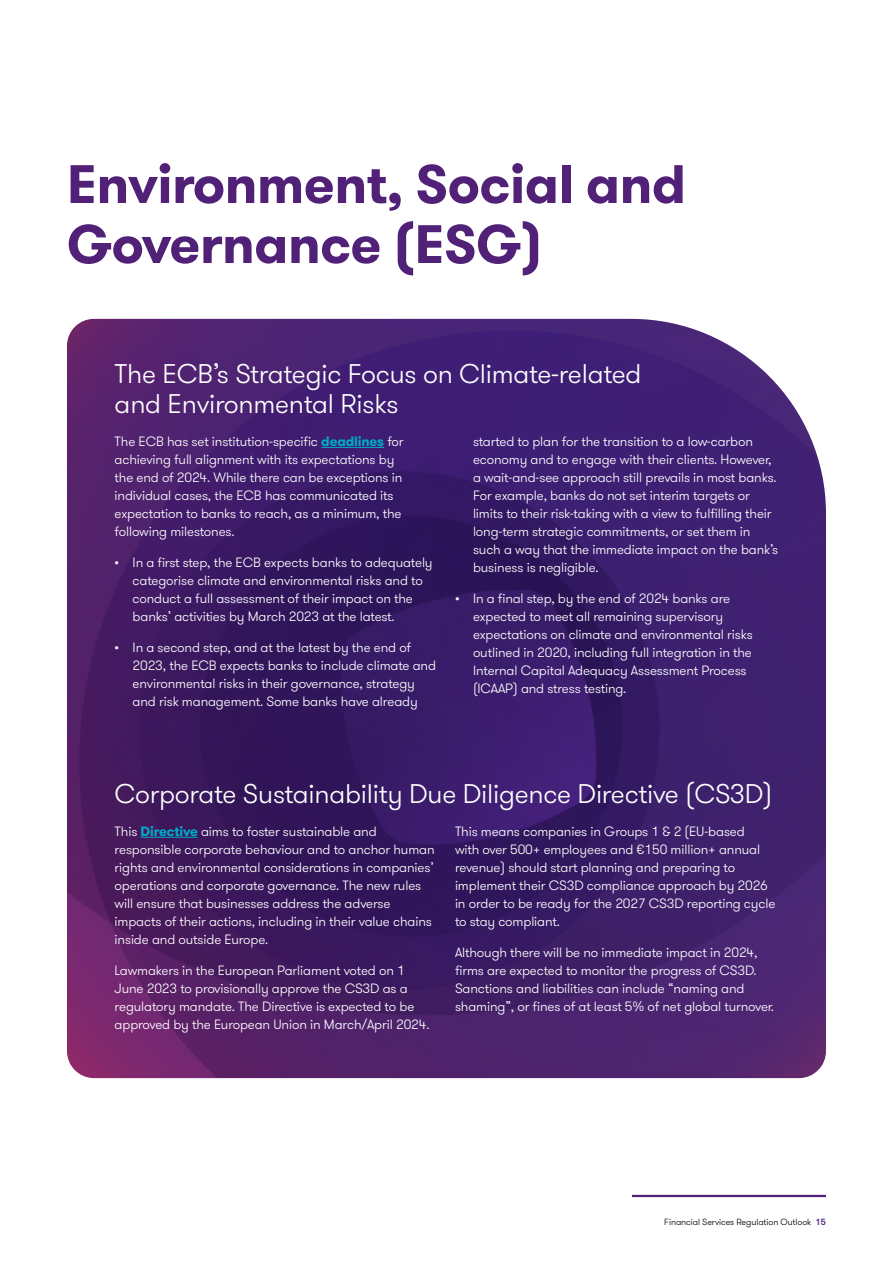
<style>
.page{position:relative;width:893px;height:1263px;background:#fff}
.page>*{position:absolute;margin:0;border:0;box-sizing:border-box;transform-origin:0 0}
._02_Headline_two_Bold_36pt{font:700 54px/60px "GT Walsheim Pro";letter-spacing:-.01em;color:#512178}
._03_Headline_three_Light_18pt{font:300 27px/30px "GT Walsheim Pro";letter-spacing:-.01em;color:#fff}
._11_Body_text{font:300 13.5px/18px "GT Walsheim Pro";letter-spacing:-.01em;color:#fff}
._11_Body_text-2{font:300 9px "GT Walsheim Pro";letter-spacing:-.01em;color:#000}
.s1{font-weight:700;color:#00adc7}
.s2{font-weight:500;color:#512178}
</style>
<div class="page">
<img style="left:67px;top:319px;width:759px;height:759px">
<hr style="left:321px;top:447px;width:63px;height:1px;background:#00adc7">
<hr style="left:141px;top:837px;width:57px;height:1px;background:#00adc7">
<hr style="left:632px;top:1195px;width:194px;height:2px;background:#512178">
<p class="_02_Headline_two_Bold_36pt" style="left:67px;top:155px;width:621px">Environment, Social and<br>Governance (ESG)</p>
<p class="_03_Headline_three_Light_18pt" style="left:115px;top:360px;width:528px">The ECB’s Strategic Focus on Climate-related and Environmental Risks</p>
<p class="_11_Body_text" style="left:115px;top:433px;width:290px">The ECB has set institution-specific <span class="s1">deadlines</span> for achieving full alignment with its expectations by the end of 2024. While there can be exceptions in individual cases, the ECB has communicated its expectation to banks to reach, as a minimum, the following milestones.</p>
<p class="_11_Body_text" style="left:133px;top:553px;width:301px;text-indent:-18px">• In a first step, the ECB expects banks to adequately categorise climate and environmental risks and to conduct a full assessment of their impact on the banks’ activities by March 2023 at the latest.</p>
<p class="_11_Body_text" style="left:133px;top:638px;width:305px;text-indent:-18px">• In a second step, and at the latest by the end of 2023, the ECB expects banks to include climate and environmental risks in their governance, strategy and risk management. Some banks have already</p>
<p class="_11_Body_text" style="left:473px;top:433px;width:307px">started to plan for the transition to a low-carbon economy and to engage with their clients. However, a wait-and-see approach still prevails in most banks.<br>For example, banks do not set interim targets or limits to their risk-taking with a view to fulfilling their long-term strategic commitments, or set them in such a way that the immediate impact on the bank’s business is negligible.</p>
<p class="_11_Body_text" style="left:473px;top:589px;width:281px;text-indent:-18px">• In a final step, by the end of 2024 banks are expected to meet all remaining supervisory expectations on climate and environmental risks outlined in 2020, including full integration in the Internal Capital Adequacy Assessment Process (ICAAP) and stress testing.</p>
<p class="_03_Headline_three_Light_18pt" style="left:115px;top:779px;width:659px">Corporate Sustainability Due Diligence Directive (CS3D)</p>
<p class="_11_Body_text" style="left:115px;top:822px;width:321px">This <span class="s1">Directive</span> aims to foster sustainable and responsible corporate behaviour and to anchor human rights and environmental considerations in companies’ operations and corporate governance. The new rules will ensure that businesses address the adverse impacts of their actions, including in their value chains inside and outside Europe.</p>
<p class="_11_Body_text" style="left:115px;top:961px;width:316px">Lawmakers in the European Parliament voted on 1<br>June 2023 to provisionally approve the CS3D as a regulatory mandate. The Directive is expected to be approved by the European Union in March/April 2024.</p>
<p class="_11_Body_text" style="left:455px;top:822px;width:322px">This means companies in Groups 1 &amp; 2 (EU-based<br>with over 500+ employees and €150 million+ annual revenue) should start planning and preparing to implement their CS3D compliance approach by 2026 in order to be ready for the 2027 CS3D reporting cycle to stay compliant.</p>
<p class="_11_Body_text" style="left:455px;top:943px;width:321px">Although there will be no immediate impact in 2024, firms are expected to monitor the progress of CS3D.<br>Sanctions and liabilities can include “naming and shaming”, or fines of at least 5% of net global turnover.</p>
<p class="_11_Body_text-2" style="left:664px;top:1216px;width:163px">Financial Services Regulation Outlook <span class="s2">15</span></p>
</div>
